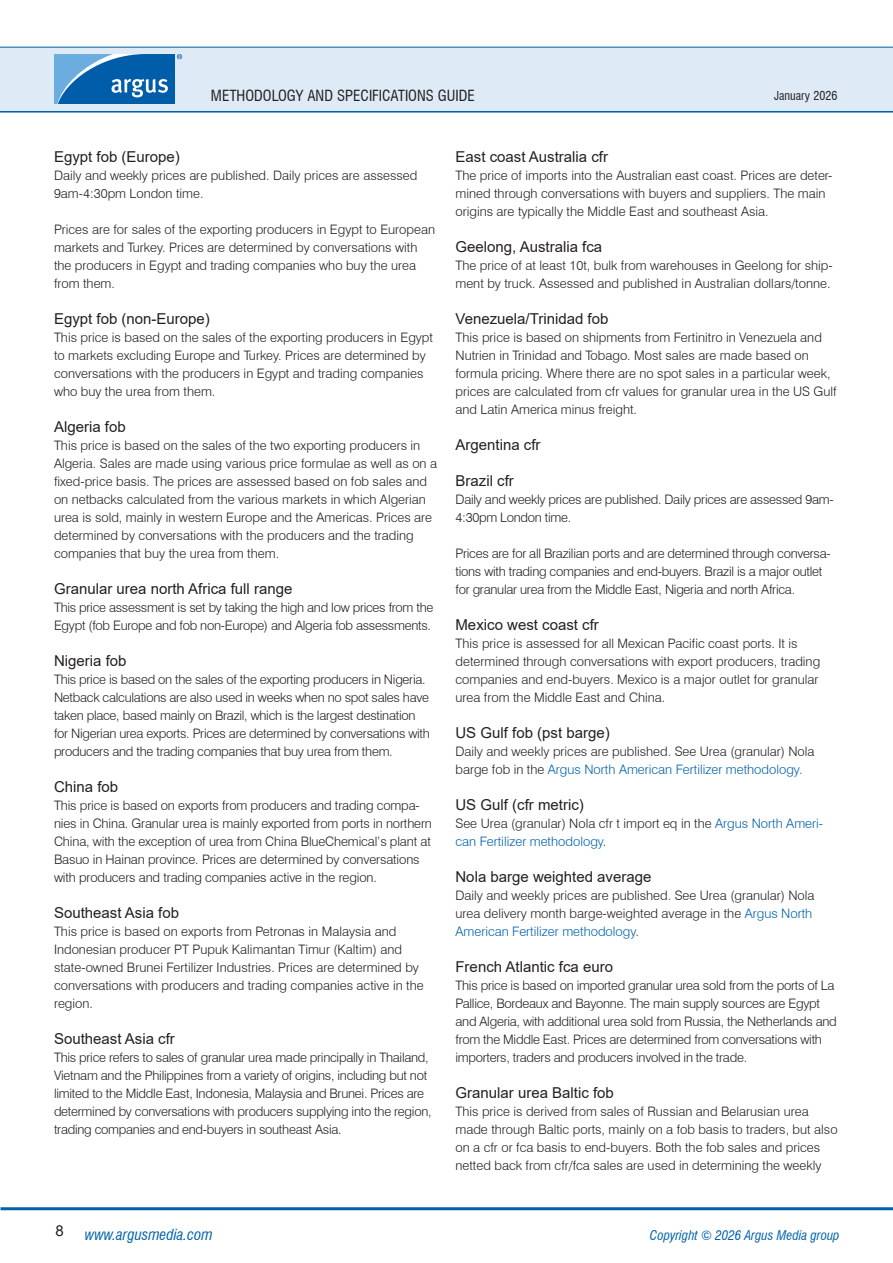
<style>
.page{position:relative;width:893px;height:1263px;background:#fff}
.page>*{position:absolute;margin:0;border:0;box-sizing:border-box;transform-origin:0 0}
.H3_-_headline__no_bold__-_old_H5{font:15px "Arial";color:#231f20}
.t1{font:condensed 15px "Swiss 721 BT";color:#231f20}
.t2{font:italic condensed 15px "Swiss 721 BT";color:#0161aa}
.P1_-_Body_Text{font:300 13.05px/18px "Swiss 721 BT";color:#231f20}
.P1_-_Body_Text-2{font:300 13.05px/18px "Swiss 721 BT";letter-spacing:-.02em;color:#231f20}
.P1_-_Body_Text-3{font:300 13.05px/18px "Swiss 721 BT";color:#0161aa}
.t3{font:italic condensed 13.05px "Swiss 721 BT";color:#0161aa}
.t4{font:condensed 12px "Swiss 721 BT";color:#231f20}
.s1{color:#0161aa}
.s2{color:#231f20}
</style>
<div class="page">
<hr style="left:0;top:110px;width:893px;height:3px;background:#0161aa">
<div style="left:0;top:48px;width:893px;height:63px;background:#deebf7"></div>
<hr style="left:0;top:47px;width:893px;height:1px;background:#0161aa">
<hr style="left:1px;top:1207px;width:892px;height:3px;background:#0161aa">
<svg style="left:54px;top:54px;width:128px;height:50px;background:#3883c0"></svg>
<p class="t1" style="left:211px;top:86px;width:265px">METHODOLOGY AND SPECIFICATIONS GUIDE</p>
<p class="t4" style="left:774px;top:88px;width:65px">January 2026</p>
<p class="H3_-_headline__no_bold__-_old_H5" style="left:54px;top:146px;width:127px">Egypt fob (Europe)</p>
<p class="P1_-_Body_Text" style="left:54px;top:166px;width:365px">Daily and weekly prices are published. Daily prices are assessed<br>9am-4:30pm London time.</p>
<p class="P1_-_Body_Text" style="left:54px;top:220px;width:383px">Prices are for sales of the exporting producers in Egypt to European markets and Turkey. Prices are determined by conversations with the producers in Egypt and trading companies who buy the urea from them.</p>
<p class="H3_-_headline__no_bold__-_old_H5" style="left:54px;top:308px;width:157px">Egypt fob (non-Europe)</p>
<p class="P1_-_Body_Text" style="left:54px;top:328px;width:381px">This price is based on the sales of the exporting producers in Egypt to markets excluding Europe and Turkey. Prices are determined by conversations with the producers in Egypt and trading companies who buy the urea from them.</p>
<p class="H3_-_headline__no_bold__-_old_H5" style="left:54px;top:416px;width:73px">Algeria fob</p>
<p class="P1_-_Body_Text" style="left:54px;top:436px;width:385px">This price is based on the sales of the two exporting producers in Algeria. Sales are made using various price formulae as well as on a fixed-price basis. The prices are assessed based on fob sales and on netbacks calculated from the various markets in which Algerian urea is sold, mainly in western Europe and the Americas. Prices are determined by conversations with the producers and the trading companies that buy the urea from them.</p>
<p class="H3_-_headline__no_bold__-_old_H5" style="left:54px;top:578px;width:240px">Granular urea north Africa full range</p>
<p class="P1_-_Body_Text-2" style="left:54px;top:598px;width:381px">This price assessment is set by taking the high and low prices from the<br>Egypt (fob Europe and fob non-Europe) and Algeria fob assessments.</p>
<p class="H3_-_headline__no_bold__-_old_H5" style="left:54px;top:650px;width:74px">Nigeria fob</p>
<p class="P1_-_Body_Text-2" style="left:54px;top:670px;width:377px">This price is based on the sales of the exporting producers in Nigeria.<br>Netback calculations are also used in weeks when no spot sales have taken place, based mainly on Brazil, which is the largest destination for Nigerian urea exports. Prices are determined by conversations with producers and the trading companies that buy urea from them.</p>
<p class="H3_-_headline__no_bold__-_old_H5" style="left:54px;top:776px;width:66px">China fob</p>
<p class="P1_-_Body_Text" style="left:54px;top:796px;width:379px">This price is based on exports from producers and trading compa&shy;nies in China. Granular urea is mainly exported from ports in northern China, with the exception of urea from China BlueChemical’s plant at Basuo in Hainan province. Prices are determined by conversations with producers and trading companies active in the region.</p>
<p class="H3_-_headline__no_bold__-_old_H5" style="left:54px;top:902px;width:127px">Southeast Asia fob</p>
<p class="P1_-_Body_Text" style="left:54px;top:922px;width:371px">This price is based on exports from Petronas in Malaysia and Indonesian producer PT Pupuk Kalimantan Timur (Kaltim) and state-owned Brunei Fertilizer Industries. Prices are determined by conversations with producers and trading companies active in the region.</p>
<p class="H3_-_headline__no_bold__-_old_H5" style="left:54px;top:1028px;width:122px">Southeast Asia cfr</p>
<p class="P1_-_Body_Text-2" style="left:54px;top:1048px;width:379px">This price refers to sales of granular urea made principally in Thailand, Vietnam and the Philippines from a variety of origins, including but not limited to the Middle East, Indonesia, Malaysia and Brunei. Prices are determined by conversations with producers supplying into the region, trading companies and end-buyers in southeast Asia.</p>
<p class="H3_-_headline__no_bold__-_old_H5" style="left:455px;top:146px;width:154px">East coast Australia cfr</p>
<p class="P1_-_Body_Text" style="left:455px;top:166px;width:379px">The price of imports into the Australian east coast. Prices are deter&shy;mined through conversations with buyers and suppliers. The main origins are typically the Middle East and southeast Asia.</p>
<p class="H3_-_headline__no_bold__-_old_H5" style="left:455px;top:236px;width:148px">Geelong, Australia fca</p>
<p class="P1_-_Body_Text" style="left:455px;top:256px;width:379px">The price of at least 10t, bulk from warehouses in Geelong for ship&shy;ment by truck. Assessed and published in Australian dollars/tonne.</p>
<p class="H3_-_headline__no_bold__-_old_H5" style="left:455px;top:308px;width:154px">Venezuela/Trinidad fob</p>
<p class="P1_-_Body_Text" style="left:455px;top:328px;width:383px">This price is based on shipments from Fertinitro in Venezuela and Nutrien in Trinidad and Tobago. Most sales are made based on formula pricing. Where there are no spot sales in a particular week, prices are calculated from cfr values for granular urea in the US Gulf and Latin America minus freight.</p>
<p class="H3_-_headline__no_bold__-_old_H5" style="left:455px;top:434px;width:87px">Argentina cfr</p>
<p class="H3_-_headline__no_bold__-_old_H5" style="left:455px;top:470px;width:60px">Brazil cfr</p>
<p class="P1_-_Body_Text-2" style="left:455px;top:490px;width:380px">Daily and weekly prices are published. Daily prices are assessed 9am-<br>4:30pm London time.</p>
<p class="P1_-_Body_Text-2" style="left:455px;top:544px;width:377px">Prices are for all Brazilian ports and are determined through conversa&shy;tions with trading companies and end-buyers. Brazil is a major outlet for granular urea from the Middle East, Nigeria and north Africa.</p>
<p class="H3_-_headline__no_bold__-_old_H5" style="left:455px;top:614px;width:145px">Mexico west coast cfr</p>
<p class="P1_-_Body_Text" style="left:455px;top:634px;width:366px">This price is assessed for all Mexican Pacific coast ports. It is determined through conversations with export producers, trading companies and end-buyers. Mexico is a major outlet for granular urea from the Middle East and China.</p>
<p class="H3_-_headline__no_bold__-_old_H5" style="left:455px;top:722px;width:156px">US Gulf fob (pst barge)</p>
<p class="P1_-_Body_Text" style="left:455px;top:742px;width:361px">Daily and weekly prices are published. See Urea (granular) Nola barge fob in the <span class="s1">Argus North American Fertilizer methodology.</span></p>
<p class="H3_-_headline__no_bold__-_old_H5" style="left:455px;top:794px;width:130px">US Gulf (cfr metric)</p>
<p class="P1_-_Body_Text-3" style="left:455px;top:814px;width:369px"><span class="s2">See Urea (granular) Nola cfr t import eq in the</span> Argus North Ameri&shy;can Fertilizer methodology<span class="s2">.</span></p>
<p class="H3_-_headline__no_bold__-_old_H5" style="left:455px;top:866px;width:197px">Nola barge weighted average</p>
<p class="P1_-_Body_Text" style="left:455px;top:886px;width:361px">Daily and weekly prices are published. See Urea (granular) Nola urea delivery month barge-weighted average in the <span class="s1">Argus North<br>American Fertilizer methodology</span>.</p>
<p class="H3_-_headline__no_bold__-_old_H5" style="left:455px;top:956px;width:159px">French Atlantic fca euro</p>
<p class="P1_-_Body_Text-2" style="left:455px;top:976px;width:383px">This price is based on imported granular urea sold from the ports of La Pallice, Bordeaux and Bayonne. The main supply sources are Egypt and Algeria, with additional urea sold from Russia, the Netherlands and from the Middle East. Prices are determined from conversations with importers, traders and producers involved in the trade.</p>
<p class="H3_-_headline__no_bold__-_old_H5" style="left:455px;top:1082px;width:160px">Granular urea Baltic fob</p>
<p class="P1_-_Body_Text" style="left:455px;top:1102px;width:384px">This price is derived from sales of Russian and Belarusian urea made through Baltic ports, mainly on a fob basis to traders, but also on a cfr or fca basis to end-buyers. Both the fob sales and prices netted back from cfr/fca sales are used in determining the weekly</p>
<p class="H3_-_headline__no_bold__-_old_H5" style="left:55px;top:1220px;width:10px">8</p>
<p class="t2" style="left:85px;top:1225px;width:129px">www.argusmedia.com</p>
<p class="t3" style="left:650px;top:1227px;width:191px">Copyright © 2026 Argus Media group</p>
</div>
